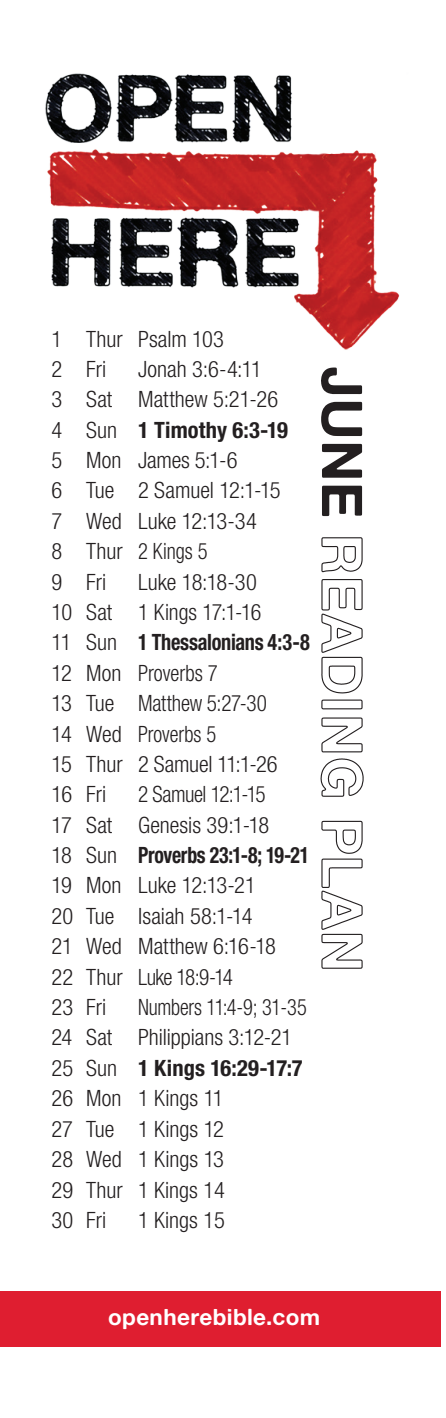
<style>
.page{position:relative;width:446px;height:1418px;background:#fff}
.page>*{position:absolute;margin:0;border:0;box-sizing:border-box;transform-origin:0 0}
.t1{font:56.25px "Alte Haas Grotesk Bold";color:#231f20}
.t2{font:300 condensed 22.5px/30.4px "Helvetica Neue LT Std";color:#231f20}
.t3{font:300 condensed 22.5px/30.4px "Helvetica Neue LT Std";color:#231f20;scale:.94 1}
.t4{font:300 condensed 22.5px/30.4px "Helvetica Neue LT Std";color:#231f20;scale:.9 1}
.t5{font:22.5px "Alte Haas Grotesk Bold";letter-spacing:.015em;color:#fff}
.s1{font-weight:700}
</style>
<div class="page">
<div style="left:0;top:1291px;width:440px;height:55px;background:#df1e30"></div>
<img style="left:45px;top:73px;width:355px;height:277px">
<svg style="left:321px;top:537px;width:42px;height:173px"></svg>
<svg style="left:320px;top:717px;width:44px;height:80px"></svg>
<svg style="left:321px;top:820px;width:42px;height:149px"></svg>
<p class="t2" style="left:51px;top:324px;width:174px;line-height:29.5px">1 Thur Psalm 103<br>2 Fri</p>
<p class="t2" style="left:51px;top:353px;width:238px;text-indent:86px">Jonah 3:6-4:11<br>3 Sat Matthew 5:21-26<br>4 Sun <span class="s1">1 Timothy 6:3-19<br></span>5 Mon James 5:1-6<br>6 Tue 2 Samuel 12:1-15<br>7 Wed Luke 12:13-34<br>8 Thur 2 Kings 5<br>9 Fri</p>
<p class="t2" style="left:51px;top:566px;width:260px;text-indent:86px">Luke 18:18-30<br>10 Sat 1 Kings 17:1-16<br>11 Sun <span class="s1">1 Thessalonians 4:3-8<br></span>12 Mon Proverbs 7<br>13 Tue Matthew 5:27-30<br>14 Wed Proverbs 5<br>15 Thur 2 Samuel 11:1-26<br>16 Fri</p>
<p class="t3" style="left:51px;top:779px;width:275px;text-indent:86px">2 Samuel 12:1-15<br>17 Sat Genesis 39:1-18<br>18 Sun <span class="s1">Proverbs 23:1-8; 19-21<br></span>19 Mon Luke 12:13-21<br>20 Tue Isaiah 58:1-14<br>21 Wed Matthew 6:16-18<br>22 Thur Luke 18:9-14<br>23 Fri</p>
<p class="t4" style="left:51px;top:991px;width:285px;text-indent:86px">Numbers 11:4-9; 31-35<br>24 Sat Philippians 3:12-21<br>25 Sun <span class="s1">1 Kings 16:29-17:7<br></span>26 Mon 1 Kings 11<br>27 Tue 1 Kings 12<br>28 Wed 1 Kings 13<br>29 Thur 1 Kings 14<br>30 Fri</p>
<p class="t2" style="left:138px;top:1205px;width:88px">1 Kings 15</p>
<h1 class="t1" style="left:376px;top:367px;width:153px;rotate:90deg">JUNE</h1>
<p class="t5" style="left:108px;top:1303px;width:213px">openherebible.com</p>
</div>
